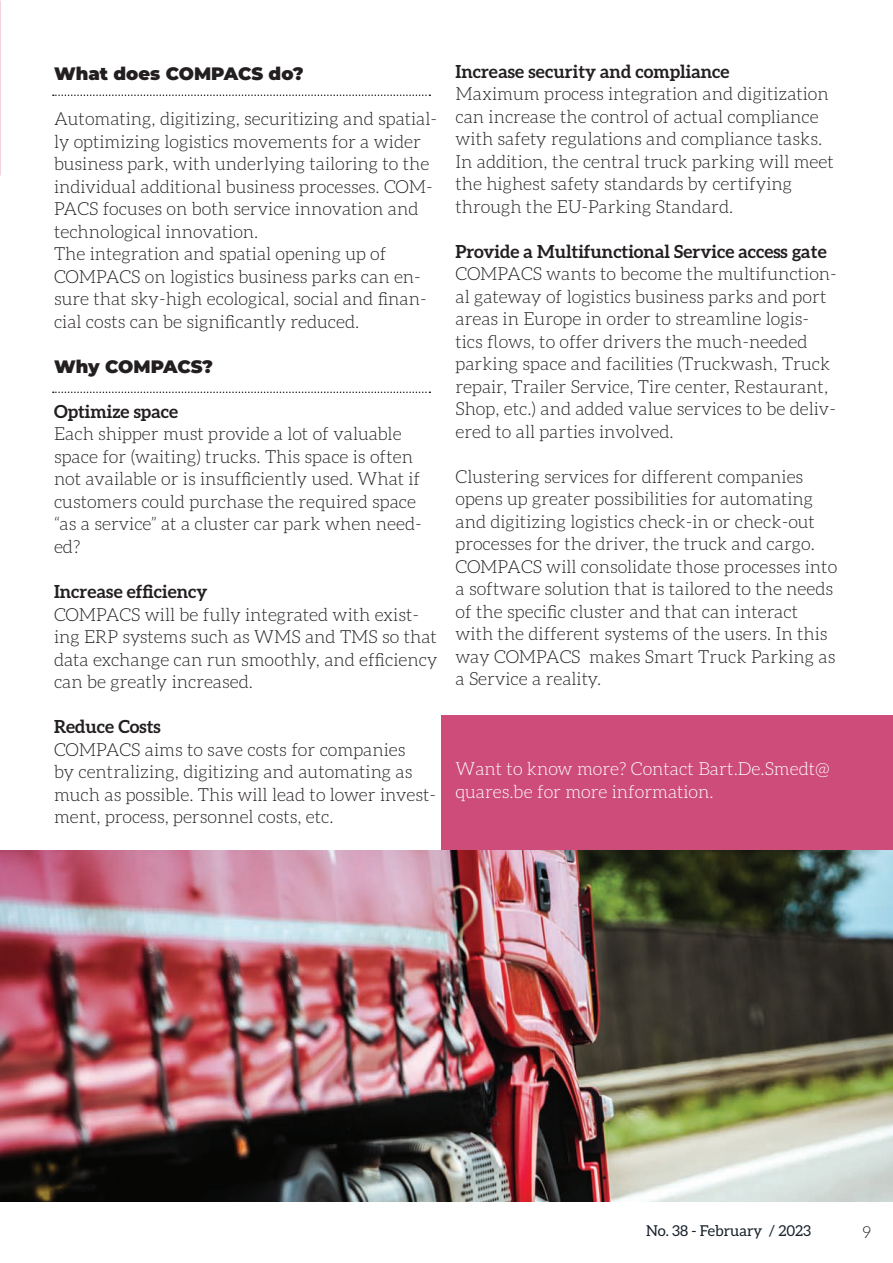
<style>
.page{position:relative;width:893px;height:1263px;background:#fff}
.page>*{position:absolute;margin:0;border:0;box-sizing:border-box;transform-origin:0 0}
.t1{font:300 18px/22.5px "Aleo";color:#231f20}
.t2{font:700 18px "Aleo";color:#231f20}
.t3{font:300 18px/22.5px "Aleo";color:#fff}
.t4{font:900 18px "Montserrat";color:#231f20}
.t5{font:300 16.5px "Aleo";color:#231f20}
.t6{font:15px "Aleo";color:#17202b}
</style>
<div class="page">
<div style="left:442px;top:716px;width:451px;height:175px;background:#ce4c79"></div>
<img style="left:0;top:850px;width:893px;height:352px">
<svg style="left:53px;top:95px;width:377px;height:1px"></svg>
<svg style="left:53px;top:392px;width:377px;height:1px"></svg>
<p class="t4" style="left:54px;top:61px;width:251px">What does COMPACS do?</p>
<p class="t1" style="left:54px;top:108px;width:385px">Automating, digitizing, securitizing and spatial&shy;ly optimizing logistics movements for a wider business park, with underlying tailoring to the individual additional business processes. COM-PACS focuses on both service innovation and technological innovation.<br>The integration and spatial opening up of COMPACS on logistics business parks can en&shy;sure that sky-high ecological, social and finan&shy;cial costs can be significantly reduced.</p>
<p class="t4" style="left:54px;top:353px;width:161px">Why COMPACS?</p>
<p class="t2" style="left:54px;top:401px;width:125px">Optimize space</p>
<p class="t1" style="left:54px;top:423px;width:369px">Each shipper must provide a lot of valuable space for (waiting) trucks. This space is often not available or is insufficiently used. What if customers could purchase the required space “as a service” at a cluster car park when need&shy;ed?</p>
<p class="t2" style="left:54px;top:581px;width:155px">Increase efficiency</p>
<p class="t1" style="left:54px;top:603px;width:385px">COMPACS will be fully integrated with exist&shy;ing ERP systems such as WMS and TMS so that data exchange can run smoothly, and efficiency can be greatly increased.</p>
<p class="t2" style="left:54px;top:716px;width:108px">Reduce Costs</p>
<p class="t1" style="left:54px;top:738px;width:384px">COMPACS aims to save costs for companies<br>by centralizing, digitizing and automating as much as possible. This will lead to lower invest&shy;ment, process, personnel costs, etc.</p>
<p class="t2" style="left:455px;top:61px;width:275px">Increase security and compliance</p>
<p class="t1" style="left:455px;top:82px;width:380px">Maximum process integration and digitization can increase the control of actual compliance with safety regulations and compliance tasks.<br>In addition, the central truck parking will meet the highest safety standards by certifying through the EU-Parking Standard.</p>
<p class="t2" style="left:455px;top:241px;width:373px">Provide a Multifunctional Service access gate</p>
<p class="t1" style="left:455px;top:262px;width:383px">COMPACS wants to become the multifunction&shy;al gateway of logistics business parks and port areas in Europe in order to streamline logis&shy;tics flows, to offer drivers the much-needed parking space and facilities (Truckwash, Truck repair, Trailer Service, Tire center, Restaurant, Shop, etc.) and added value services to be deliv&shy;ered to all parties involved.</p>
<p class="t1" style="left:455px;top:465px;width:383px">Clustering services for different companies opens up greater possibilities for automating and digitizing logistics check-in or check-out processes for the driver, the truck and cargo.<br>COMPACS will consolidate those processes into a software solution that is tailored to the needs of the specific cluster and that can interact with the different systems of the users. In this way COMPACS makes Smart Truck Parking as a Service a reality.</p>
<p class="t3" style="left:455px;top:757px;width:376px">Want to know more? Contact Bart.De.Smedt@ quares.be for more information.</p>
<p class="t6" style="left:646px;top:1222px;width:166px">No. 38 - February / 2023</p>
<p class="t5" style="left:862px;top:1223px;width:10px">9</p>
</div>
